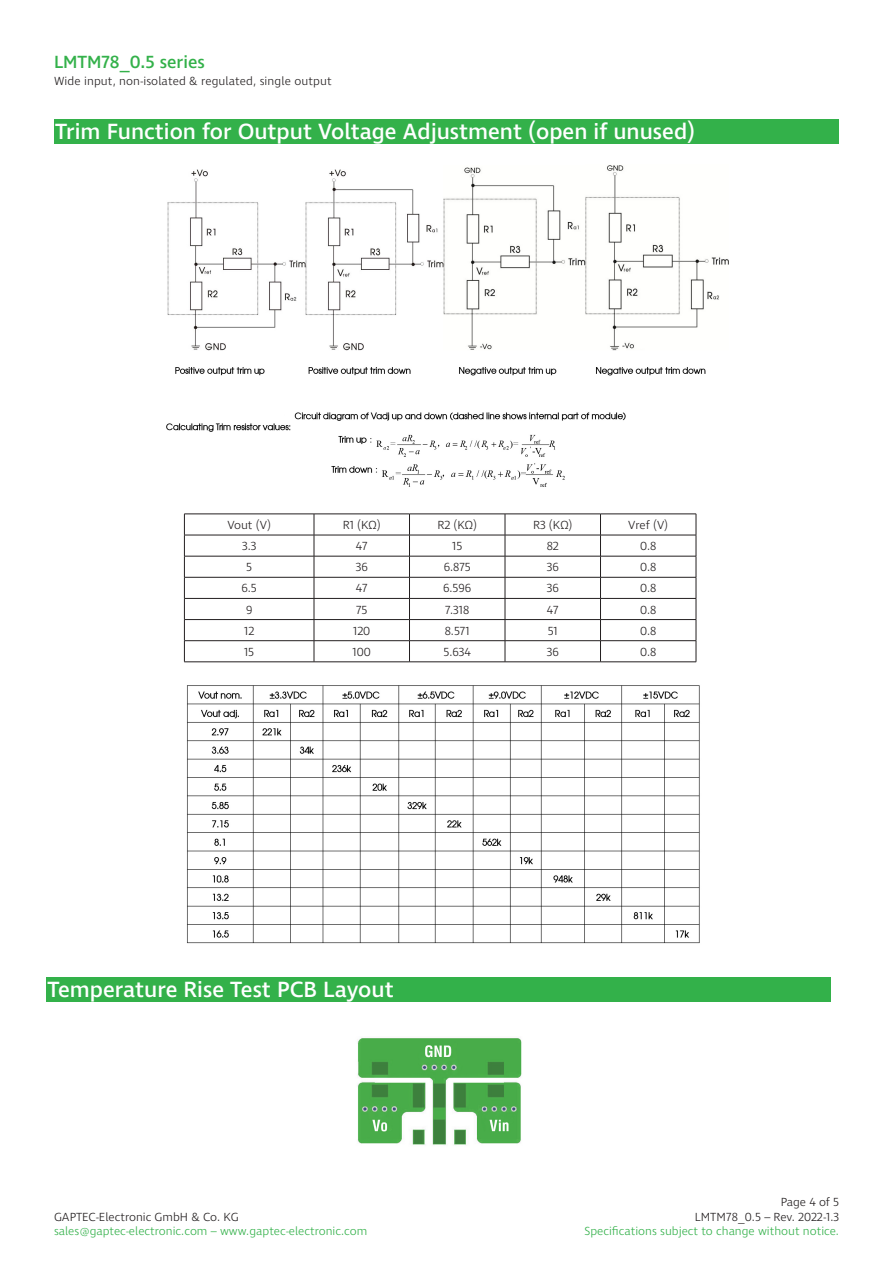
<style>
.page{position:relative;width:893px;height:1263px;background:#fff}
.page>*{position:absolute;margin:0;border:0;box-sizing:border-box;transform-origin:0 0}
.t1{font:500 22.5px "Ingra";color:#fff}
.t2{font:500 18px "Ingra";color:#33b14a}
.t3{font:300 12px/14.4px "Ingra";color:#231f20;text-align:right}
.t4{font:300 12px "Ingra";color:#33b14a}
</style>
<div class="page">
<div style="left:54px;top:119px;width:785px;height:25px;background:#33b14a"></div>
<img style="left:167px;top:165px;width:561px;height:322px">
<hr style="left:184px;top:514px;width:130px;height:1px;background:#231f20">
<hr style="left:314px;top:514px;width:95px;height:1px;background:#231f20">
<hr style="left:409px;top:514px;width:96px;height:1px;background:#231f20">
<hr style="left:505px;top:514px;width:95px;height:1px;background:#231f20">
<hr style="left:600px;top:514px;width:96px;height:1px;background:#231f20">
<hr style="left:184px;top:535px;width:130px;height:1px;background:#231f20">
<hr style="left:314px;top:535px;width:95px;height:1px;background:#231f20">
<hr style="left:409px;top:535px;width:96px;height:1px;background:#231f20">
<hr style="left:505px;top:535px;width:95px;height:1px;background:#231f20">
<hr style="left:600px;top:535px;width:96px;height:1px;background:#231f20">
<hr style="left:184px;top:556px;width:130px;height:1px;background:#231f20">
<hr style="left:314px;top:556px;width:95px;height:1px;background:#231f20">
<hr style="left:409px;top:556px;width:96px;height:1px;background:#231f20">
<hr style="left:505px;top:556px;width:95px;height:1px;background:#231f20">
<hr style="left:600px;top:556px;width:96px;height:1px;background:#231f20">
<hr style="left:184px;top:577px;width:130px;height:1px;background:#231f20">
<hr style="left:314px;top:577px;width:95px;height:1px;background:#231f20">
<hr style="left:409px;top:577px;width:96px;height:1px;background:#231f20">
<hr style="left:505px;top:577px;width:95px;height:1px;background:#231f20">
<hr style="left:600px;top:577px;width:96px;height:1px;background:#231f20">
<hr style="left:184px;top:598px;width:130px;height:1px;background:#231f20">
<hr style="left:314px;top:598px;width:95px;height:1px;background:#231f20">
<hr style="left:409px;top:598px;width:96px;height:1px;background:#231f20">
<hr style="left:505px;top:598px;width:95px;height:1px;background:#231f20">
<hr style="left:600px;top:598px;width:96px;height:1px;background:#231f20">
<hr style="left:184px;top:619px;width:130px;height:1px;background:#231f20">
<hr style="left:314px;top:619px;width:95px;height:1px;background:#231f20">
<hr style="left:409px;top:619px;width:96px;height:1px;background:#231f20">
<hr style="left:505px;top:619px;width:95px;height:1px;background:#231f20">
<hr style="left:600px;top:619px;width:96px;height:1px;background:#231f20">
<hr style="left:184px;top:640px;width:130px;height:1px;background:#231f20">
<svg style="left:184px;top:514px;width:1px;height:147px"></svg>
<hr style="left:314px;top:640px;width:95px;height:1px;background:#231f20">
<svg style="left:314px;top:514px;width:1px;height:147px"></svg>
<hr style="left:409px;top:640px;width:96px;height:1px;background:#231f20">
<svg style="left:409px;top:514px;width:1px;height:147px"></svg>
<hr style="left:505px;top:640px;width:95px;height:1px;background:#231f20">
<svg style="left:505px;top:514px;width:1px;height:147px"></svg>
<hr style="left:600px;top:640px;width:96px;height:1px;background:#231f20">
<svg style="left:600px;top:514px;width:1px;height:147px"></svg>
<svg style="left:696px;top:514px;width:1px;height:148px"></svg>
<hr style="left:184px;top:661px;width:130px;height:1px;background:#231f20">
<hr style="left:314px;top:661px;width:95px;height:1px;background:#231f20">
<hr style="left:409px;top:661px;width:96px;height:1px;background:#231f20">
<hr style="left:505px;top:661px;width:95px;height:1px;background:#231f20">
<hr style="left:600px;top:661px;width:96px;height:1px;background:#231f20">
<img style="left:187px;top:685px;width:513px;height:259px">
<div style="left:46px;top:977px;width:785px;height:25px;background:#33b14a"></div>
<img style="left:357px;top:1038px;width:165px;height:107px">
<h2 class="t2" style="left:54px;top:50px;width:152px">LMTM78_0.5 series</h2>
<p class="t3" style="left:54px;top:75px;width:279px">Wide input, non-isolated &amp; regulated, single output</p>
<p class="t1" style="left:55px;top:117px;width:642px">Trim Function for Output Voltage Adjustment (open if unused)</p>
<p class="t3" style="left:227px;top:518px;width:45px">Vout (V)</p>
<p class="t3" style="left:343px;top:518px;width:40px">R1 (KΩ)</p>
<p class="t3" style="left:437px;top:518px;width:41px">R2 (KΩ)</p>
<p class="t3" style="left:533px;top:518px;width:41px">R3 (KΩ)</p>
<p class="t3" style="left:628px;top:518px;width:41px">Vref (V)</p>
<p class="t3" style="left:242px;top:539px;width:16px">3.3</p>
<p class="t3" style="left:356px;top:539px;width:13px">47</p>
<p class="t3" style="left:452px;top:539px;width:12px">15</p>
<p class="t3" style="left:547px;top:539px;width:14px">82</p>
<p class="t3" style="left:640px;top:539px;width:18px">0.8</p>
<p class="t3" style="left:246px;top:561px;width:7px">5</p>
<p class="t3" style="left:356px;top:561px;width:14px">36</p>
<p class="t3" style="left:444px;top:561px;width:29px">6.875</p>
<p class="t3" style="left:547px;top:561px;width:14px">36</p>
<p class="t3" style="left:640px;top:561px;width:18px">0.8</p>
<p class="t3" style="left:242px;top:582px;width:17px">6.5</p>
<p class="t3" style="left:356px;top:582px;width:13px">47</p>
<p class="t3" style="left:443px;top:582px;width:30px">6.596</p>
<p class="t3" style="left:547px;top:582px;width:14px">36</p>
<p class="t3" style="left:640px;top:582px;width:18px">0.8</p>
<p class="t3" style="left:246px;top:603px;width:8px">9</p>
<p class="t3" style="left:356px;top:603px;width:13px">75</p>
<p class="t3" style="left:445px;top:603px;width:26px">7.318</p>
<p class="t3" style="left:547px;top:603px;width:13px">47</p>
<p class="t3" style="left:640px;top:603px;width:18px">0.8</p>
<p class="t3" style="left:244px;top:624px;width:11px">12</p>
<p class="t3" style="left:353px;top:624px;width:19px">120</p>
<p class="t3" style="left:445px;top:624px;width:26px">8.571</p>
<p class="t3" style="left:548px;top:624px;width:12px">51</p>
<p class="t3" style="left:640px;top:624px;width:18px">0.8</p>
<p class="t3" style="left:244px;top:645px;width:12px">15</p>
<p class="t3" style="left:353px;top:645px;width:20px">100</p>
<p class="t3" style="left:444px;top:645px;width:29px">5.634</p>
<p class="t3" style="left:547px;top:645px;width:14px">36</p>
<p class="t3" style="left:640px;top:645px;width:18px">0.8</p>
<p class="t1" style="left:47px;top:975px;width:348px">Temperature Rise Test PCB Layout</p>
<p class="t3" style="left:54px;top:1210px;width:186px">GAPTEC-Electronic GmbH &amp; Co. KG</p>
<p class="t4" style="left:54px;top:1223px;width:315px">sales@gaptec-electronic.com – www.gaptec-electronic.com</p>
<p class="t3" style="left:695px;top:1195px;width:146px">Page 4 of 5<br>LMTM78_0.5 – Rev. 2022-1.3</p>
<p class="t4" style="left:585px;top:1223px;width:256px">Specifications subject to change without notice.</p>
</div>
